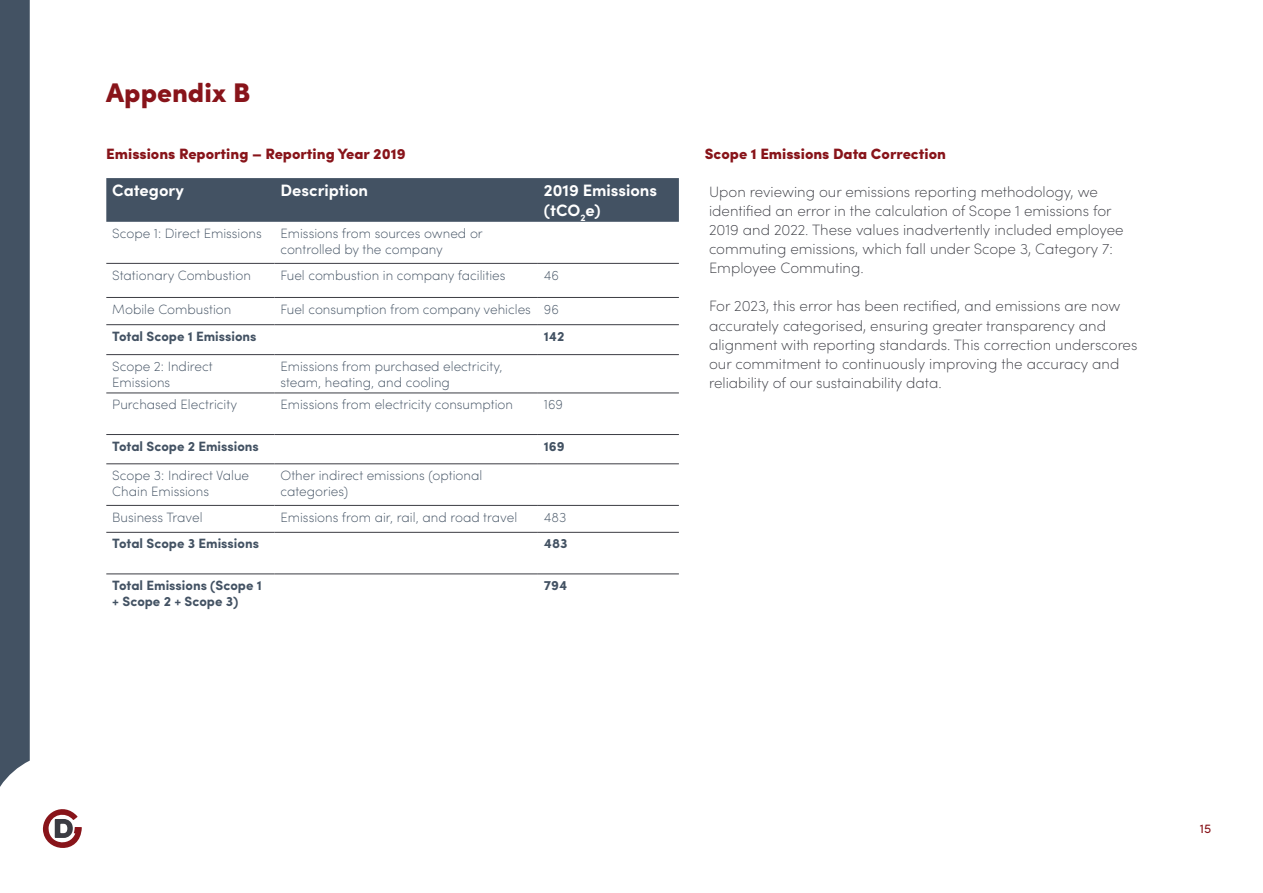
<style>
.page{position:relative;width:1263px;height:893px;background:#fff}
.page>*{position:absolute;margin:0;border:0;box-sizing:border-box;transform-origin:0 0}
.t1{font:900 27px "Sofia Pro";color:#88141a}
.t2{font:700 16.5px/19.8px "Sofia Pro";color:#fff}
.t3{font:200 15px/19px "Sofia Pro";color:#3b3c43}
.t4{font:900 15px "Sofia Pro";color:#88141a}
.t5{font:200 13.5px/16.2px "Sofia Pro";color:#435263}
.t6{font:700 13.5px/16.2px "Sofia Pro";color:#435263}
.t7{font:12.75px "Sofia Pro";color:#88141a}
</style>
<div class="page">
<svg style="left:42px;top:809px;width:40px;height:39px"></svg>
<div style="left:0;top:0;width:30px;height:787px;background:#435263"></div>
<div style="left:106px;top:178px;width:573px;height:44px;background:#435263"></div>
<hr style="left:106px;top:263px;width:168px;height:1px;background:#3b3c43">
<hr style="left:274px;top:263px;width:264px;height:1px;background:#3b3c43">
<hr style="left:538px;top:263px;width:141px;height:1px;background:#3b3c43">
<hr style="left:106px;top:297px;width:168px;height:1px;background:#3b3c43">
<hr style="left:274px;top:297px;width:264px;height:1px;background:#3b3c43">
<hr style="left:538px;top:297px;width:141px;height:1px;background:#3b3c43">
<hr style="left:106px;top:324px;width:168px;height:1px;background:#3b3c43">
<hr style="left:274px;top:324px;width:264px;height:1px;background:#3b3c43">
<hr style="left:538px;top:324px;width:141px;height:1px;background:#3b3c43">
<hr style="left:106px;top:354px;width:168px;height:1px;background:#3b3c43">
<hr style="left:274px;top:354px;width:264px;height:1px;background:#3b3c43">
<hr style="left:538px;top:354px;width:141px;height:1px;background:#3b3c43">
<hr style="left:106px;top:393px;width:168px;height:1px;background:#3b3c43">
<hr style="left:274px;top:393px;width:264px;height:1px;background:#3b3c43">
<hr style="left:538px;top:393px;width:141px;height:1px;background:#3b3c43">
<hr style="left:106px;top:434px;width:168px;height:1px;background:#3b3c43">
<hr style="left:274px;top:434px;width:264px;height:1px;background:#3b3c43">
<hr style="left:538px;top:434px;width:141px;height:1px;background:#3b3c43">
<hr style="left:106px;top:463px;width:168px;height:1px;background:#3b3c43">
<hr style="left:274px;top:463px;width:264px;height:1px;background:#3b3c43">
<hr style="left:538px;top:463px;width:141px;height:1px;background:#3b3c43">
<hr style="left:106px;top:505px;width:168px;height:1px;background:#3b3c43">
<hr style="left:274px;top:505px;width:264px;height:1px;background:#3b3c43">
<hr style="left:538px;top:505px;width:141px;height:1px;background:#3b3c43">
<hr style="left:106px;top:532px;width:168px;height:1px;background:#3b3c43">
<hr style="left:274px;top:532px;width:264px;height:1px;background:#3b3c43">
<hr style="left:538px;top:532px;width:141px;height:1px;background:#3b3c43">
<hr style="left:106px;top:573px;width:168px;height:1px;background:#3b3c43">
<hr style="left:274px;top:573px;width:264px;height:1px;background:#3b3c43">
<hr style="left:538px;top:573px;width:141px;height:1px;background:#3b3c43">
<h1 class="t1" style="left:106px;top:71px;width:146px">Appendix B</h1>
<p class="t4" style="left:106px;top:142px;width:301px">Emissions Reporting – Reporting Year 2019</p>
<p class="t2" style="left:112px;top:179px;width:73px">Category</p>
<p class="t2" style="left:280px;top:179px;width:89px">Description</p>
<p class="t2" style="left:544px;top:179px;width:115px">2019 Emissions (tCO<sub>2</sub>e)</p>
<p class="t5" style="left:112px;top:224px;width:151px">Scope 1: Direct Emissions</p>
<p class="t5" style="left:280px;top:224px;width:204px">Emissions from sources owned or controlled by the company</p>
<p class="t5" style="left:112px;top:266px;width:140px">Stationary Combustion</p>
<p class="t5" style="left:280px;top:266px;width:227px">Fuel combustion in company facilities</p>
<p class="t5" style="left:544px;top:266px;width:17px">46</p>
<p class="t5" style="left:112px;top:300px;width:121px">Mobile Combustion</p>
<p class="t5" style="left:280px;top:300px;width:280px">Fuel consumption from company vehicles 96</p>
<p class="t6" style="left:112px;top:327px;width:146px">Total Scope 1 Emissions</p>
<p class="t6" style="left:544px;top:327px;width:22px">142</p>
<p class="t5" style="left:112px;top:357px;width:102px">Scope 2: Indirect<br>Emissions</p>
<p class="t5" style="left:280px;top:357px;width:224px">Emissions from purchased electricity, steam, heating, and cooling</p>
<p class="t5" style="left:112px;top:396px;width:126px">Purchased Electricity</p>
<p class="t5" style="left:280px;top:396px;width:234px">Emissions from electricity consumption</p>
<p class="t5" style="left:544px;top:396px;width:21px">169</p>
<p class="t6" style="left:112px;top:437px;width:148px">Total Scope 2 Emissions</p>
<p class="t6" style="left:544px;top:437px;width:22px">169</p>
<p class="t5" style="left:112px;top:466px;width:138px">Scope 3: Indirect Value<br>Chain Emissions</p>
<p class="t5" style="left:280px;top:466px;width:203px">Other indirect emissions (optional categories)</p>
<p class="t5" style="left:112px;top:508px;width:92px">Business Travel</p>
<p class="t5" style="left:280px;top:508px;width:238px">Emissions from air, rail, and road travel</p>
<p class="t5" style="left:544px;top:508px;width:24px">483</p>
<p class="t6" style="left:112px;top:535px;width:148px">Total Scope 3 Emissions</p>
<p class="t6" style="left:544px;top:535px;width:25px">483</p>
<p class="t6" style="left:112px;top:576px;width:151px">Total Emissions (Scope 1 + Scope 2 + Scope 3)</p>
<p class="t6" style="left:544px;top:576px;width:25px">794</p>
<p class="t4" style="left:705px;top:142px;width:243px">Scope 1 Emissions Data Correction</p>
<p class="t3" style="left:709px;top:182px;width:416px">Upon reviewing our emissions reporting methodology, we identified an error in the calculation of Scope 1 emissions for 2019 and 2022. These values inadvertently included employee commuting emissions, which fall under Scope 3, Category 7:<br>Employee Commuting.</p>
<p class="t3" style="left:709px;top:296px;width:430px">For 2023, this error has been rectified, and emissions are now accurately categorised, ensuring greater transparency and alignment with reporting standards. This correction underscores our commitment to continuously improving the accuracy and reliability of our sustainability data.</p>
<p class="t7" style="left:1200px;top:819px;width:13px">15</p>
</div>
